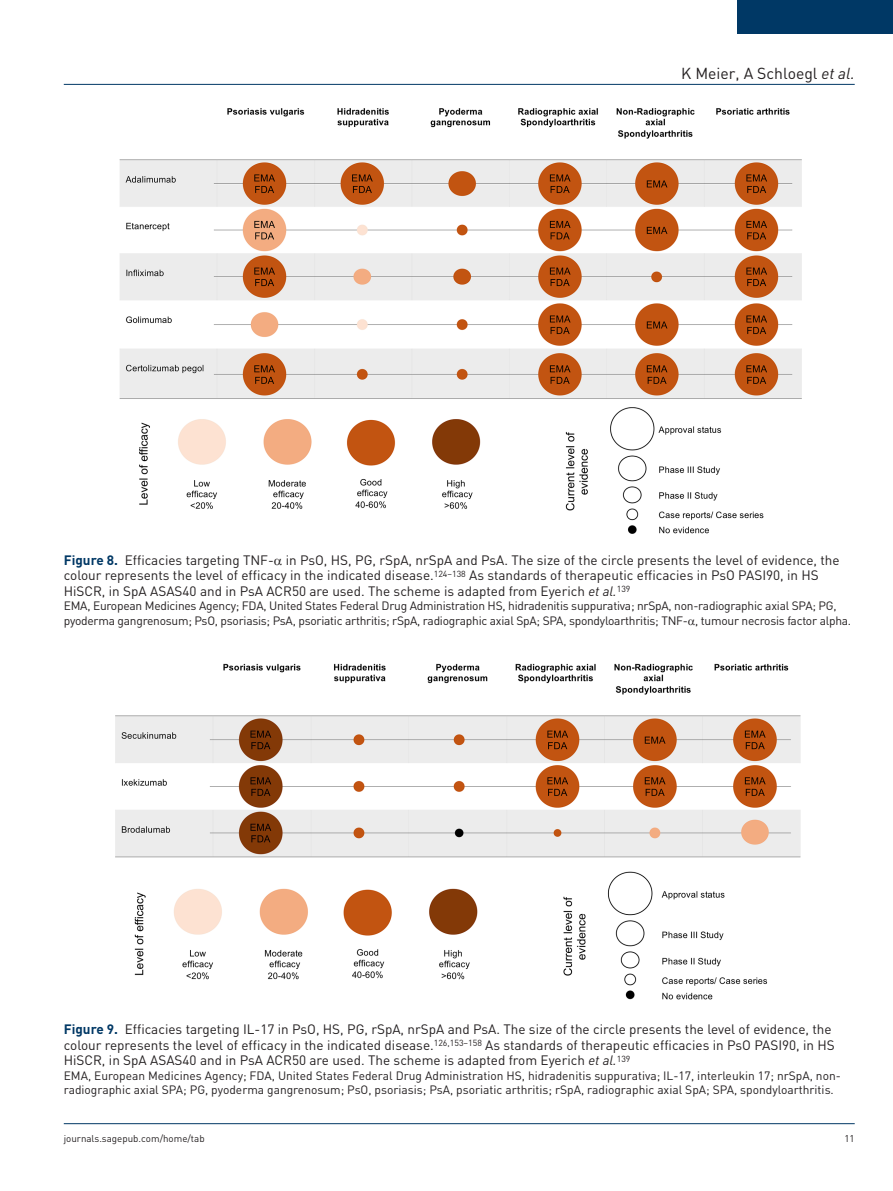
<style>
.page{position:relative;width:893px;height:1191px;background:#fff}
.page>*{position:absolute;margin:0;border:0;box-sizing:border-box;transform-origin:0 0}
.t1{font:15.75px "DIN";color:#231f20}
.t2{font:13.5px/15.8px "DIN";color:#231f20}
.t3{font:12px/14.2px "DIN";letter-spacing:-.02em;color:#231f20}
.t4{font:12px/14.2px "DIN";color:#231f20}
.t5{font:9.75px "DIN";color:#231f20}
.s1{font-style:italic}
.s2{font-weight:700;color:#003865}
</style>
<div class="page">
<hr style="left:64px;top:84px;width:791px;height:1px;background:#003865">
<hr style="left:64px;top:1123px;width:791px;height:1px;background:#003865">
<div style="left:738px;top:0;width:155px;height:34px;background:#003865"></div>
<img style="left:119px;top:108px;width:683px;height:426px">
<img style="left:115px;top:663px;width:686px;height:337px">
<p class="t1" style="left:681px;top:63px;width:175px">K Meier, A Schloegl <span class="s1">et al.</span></p>
<p class="t2" style="left:64px;top:552px;width:777px"><span class="s2">Figure 8.</span> Efficacies targeting TNF- in PsO, HS, PG, rSpA, nrSpA and PsA. The size of the circle presents the level of evidence, the colour represents the level of efficacy in the indicated disease.<sup>124–138</sup> As standards of therapeutic efficacies in PsO PASI90, in HS<br>HiSCR, in SpA ASAS40 and in PsA ACR50 are used. The scheme is adapted from Eyerich <span class="s1">et al.</span><sup>139</sup></p>
<p class="t3" style="left:64px;top:599px;width:789px">EMA, European Medicines Agency; FDA, United States Federal Drug Administration HS, hidradenitis suppurativa; nrSpA, non-radiographic axial SPA; PG, pyoderma gangrenosum; PsO, psoriasis; PsA, psoriatic arthritis; rSpA, radiographic axial SpA; SPA, spondyloarthritis; TNF- , tumour necrosis factor alpha.</p>
<p class="t2" style="left:64px;top:1021px;width:773px"><span class="s2">Figure 9.</span> Efficacies targeting IL-17 in PsO, HS, PG, rSpA, nrSpA and PsA. The size of the circle presents the level of evidence, the colour represents the level of efficacy in the indicated disease.<sup>126,153–158</sup> As standards of therapeutic efficacies in PsO PASI90, in HS<br>HiSCR, in SpA ASAS40 and in PsA ACR50 are used. The scheme is adapted from Eyerich <span class="s1">et al.</span><sup>139</sup></p>
<p class="t4" style="left:64px;top:1068px;width:779px">EMA, European Medicines Agency; FDA, United States Federal Drug Administration HS, hidradenitis suppurativa; IL-17, interleukin 17; nrSpA, non&shy;radiographic axial SPA; PG, pyoderma gangrenosum; PsO, psoriasis; PsA, psoriatic arthritis; rSpA, radiographic axial SpA; SPA, spondyloarthritis.</p>
<p class="t5" style="left:64px;top:1132px;width:142px">journals.sagepub.com/home/tab</p>
<p class="t5" style="left:844px;top:1132px;width:12px">11</p>
</div>
